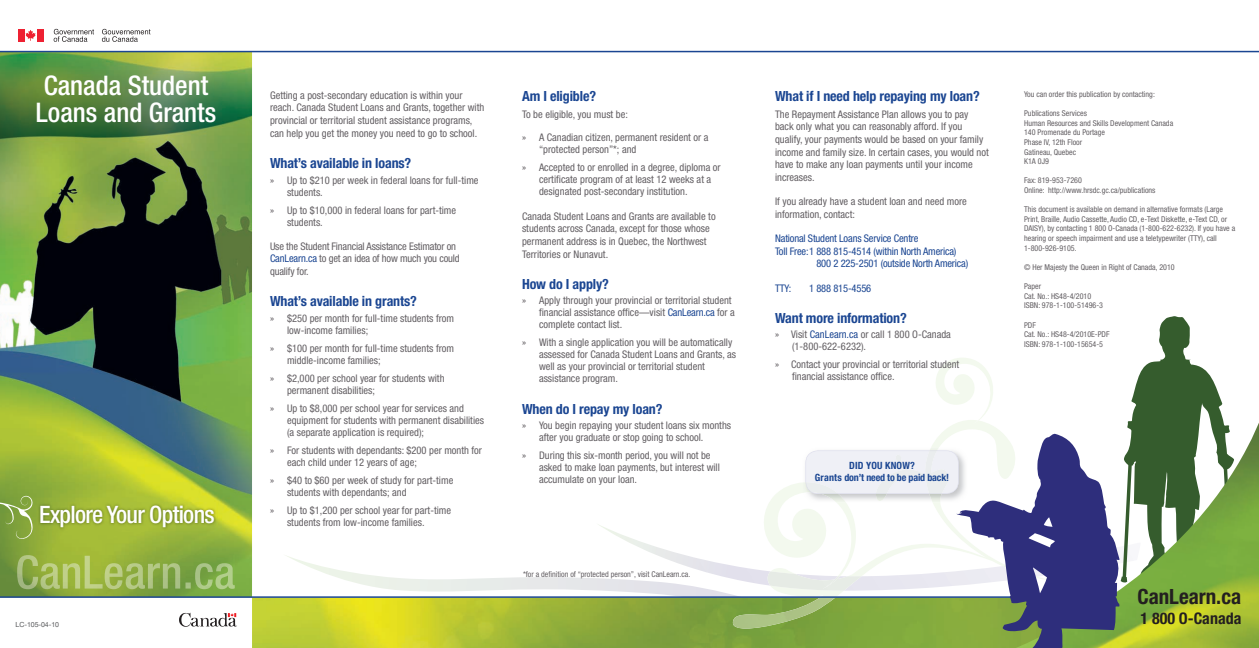
<style>
.page{position:relative;width:1259px;height:648px;background:#fff}
.page>*{position:absolute;margin:0;border:0;box-sizing:border-box;transform-origin:0 0}
.t1{font:500 condensed 27px/27px "Helvetica Neue";color:#fff}
.t2{font:500 condensed 24px "Helvetica Neue";letter-spacing:-.03em;color:#fff}
.t3{font:700 condensed 21px "Helvetica Neue";color:#231f20}
.t4{font:700 condensed 16px "Helvetica Neue";color:#231f20}
.t5{font:700 condensed 14px "Helvetica Neue";letter-spacing:-.01em;color:#1b4692}
.t6{font:condensed 10.5px/12px "Helvetica Neue";color:#635f63}
.t7{font:condensed 10.5px "Helvetica Neue";letter-spacing:-.015em;color:#1b4692}
.t8{font:700 condensed 10px/12px "Helvetica Neue";letter-spacing:-.015em;color:#1b4692;text-align:center}
.t9{font:condensed 8px/9.6px "Helvetica Neue";color:#635f63}
.t10{font:7px "Helvetica Neue";letter-spacing:-.01em;color:#57585a}
.s1{color:#1b4692}
</style>
<div class="page">
<img style="left:0;top:52px;width:252px;height:544px">
<img style="left:598px;top:524px;width:169px;height:61px">
<svg style="left:287px;top:554px;width:456px;height:42px"></svg>
<img style="left:252px;top:597px;width:704px;height:50px">
<svg style="left:776px;top:424px;width:191px;height:172px"></svg>
<img style="left:767px;top:576px;width:189px;height:14px">
<img style="left:732px;top:597px;width:104px;height:31px">
<svg style="left:936px;top:358px;width:56px;height:66px"></svg>
<img style="left:821px;top:576px;width:19px;height:13px">
<svg style="left:0;top:495px;width:33px;height:45px"></svg>
<hr style="left:0;top:51px;width:1259px;height:1px;background:#1b4692">
<hr style="left:0;top:596px;width:1259px;height:1px;background:#1b4692">
<svg style="left:1136px;top:316px;width:78px;height:67px"></svg>
<img style="left:967px;top:383px;width:292px;height:264px">
<svg style="left:956px;top:433px;width:164px;height:214px"></svg>
<img style="left:17px;top:555px;width:218px;height:34px">
<svg style="left:179px;top:612px;width:58px;height:14px"></svg>
<svg style="left:54px;top:29px;width:40px;height:13px"></svg>
<svg style="left:102px;top:29px;width:49px;height:13px"></svg>
<div style="left:18px;top:29px;width:6px;height:13px;background:#ee2132"></div>
<svg style="left:26px;top:30px;width:9px;height:11px"></svg>
<div style="left:37px;top:29px;width:6px;height:13px;background:#ee2132"></div>
<img style="left:803px;top:447px;width:164px;height:55px">
<img style="left:876px;top:447px;width:66px;height:3px">
<svg style="left:761px;top:450px;width:198px;height:126px"></svg>
<img style="left:38px;top:502px;width:179px;height:28px">
<h1 class="t1" style="left:36px;top:74px;width:182px">Canada Student<br>Loans and Grants</h1>
<h2 class="t2" style="left:39px;top:505px;width:177px">Explore Your Options</h2>
<p class="t10" style="left:16px;top:620px;width:45px">LC-105-04-10</p>
<p class="t6" style="left:270px;top:90px;width:216px;line-height:12.6px">Getting a post-secondary education is within your reach. Canada Student Loans and Grants, together with provincial or territorial student assistance programs, can help you get the money you need to go to school.</p>
<h3 class="t5" style="left:270px;top:158px;width:143px">What’s available in loans?</h3>
<p class="t6" style="left:287px;top:175px;width:193px;text-indent:-17px">» Up to $210 per week in federal loans for full-time students.</p>
<p class="t6" style="left:287px;top:205px;width:171px;text-indent:-17px">» Up to $10,000 in federal loans for part-time students.</p>
<p class="t6" style="left:270px;top:241px;width:191px;line-height:12.6px">Use the Student Financial Assistance Estimator on<br><span class="s1">CanLearn.ca</span> to get an idea of how much you could qualify for.</p>
<h3 class="t5" style="left:270px;top:296px;width:148px">What’s available in grants?</h3>
<p class="t6" style="left:287px;top:313px;width:169px;text-indent:-17px">» $250 per month for full-time students from low-income families;</p>
<p class="t6" style="left:287px;top:343px;width:169px;text-indent:-17px">» $100 per month for full-time students from middle-income families;</p>
<p class="t6" style="left:287px;top:373px;width:159px;text-indent:-17px">» $2,000 per school year for students with permanent disabilities;</p>
<p class="t6" style="left:287px;top:403px;width:199px;text-indent:-17px">» Up to $8,000 per school year for services and equipment for students with permanent disabilities (a separate application is required);</p>
<p class="t6" style="left:287px;top:445px;width:197px;text-indent:-17px">» For students with dependants: $200 per month for each child under 12 years of age;</p>
<p class="t6" style="left:287px;top:475px;width:168px;text-indent:-17px">» $40 to $60 per week of study for part-time students with dependants; and</p>
<p class="t6" style="left:287px;top:504px;width:166px;text-indent:-17px">» Up to $1,200 per school year for part-time students from low-income families.</p>
<h3 class="t5" style="left:522px;top:91px;width:76px">Am I eligible?</h3>
<p class="t6" style="left:522px;top:109px;width:107px">To be eligible, you must be:</p>
<p class="t6" style="left:539px;top:132px;width:171px;text-indent:-17px">» A Canadian citizen, permanent resident or a “protected person”*; and</p>
<p class="t6" style="left:539px;top:162px;width:183px;text-indent:-17px">» Accepted to or enrolled in a degree, diploma or certificate program of at least 12 weeks at a designated post-secondary institution.</p>
<p class="t6" style="left:522px;top:210px;width:195px;line-height:12.6px">Canada Student Loans and Grants are available to students across Canada, except for those whose permanent address is in Quebec, the Northwest Territories or Nunavut.</p>
<h3 class="t5" style="left:522px;top:279px;width:88px">How do I apply?</h3>
<p class="t6" style="left:539px;top:295px;width:197px;text-indent:-17px">» Apply through your provincial or territorial student financial assistance office—visit <span class="s1">CanLearn.ca</span> for a complete contact list.</p>
<p class="t6" style="left:539px;top:337px;width:198px;text-indent:-17px">» With a single application you will be automatically assessed for Canada Student Loans and Grants, as well as your provincial or territorial student assistance program.</p>
<h3 class="t5" style="left:522px;top:403px;width:142px">When do I repay my loan?</h3>
<p class="t6" style="left:539px;top:420px;width:194px;text-indent:-17px">» You begin repaying your student loans six months after you graduate or stop going to school.</p>
<p class="t6" style="left:539px;top:450px;width:182px;text-indent:-17px">» During this six-month period, you will not be asked to make loan payments, but interest will accumulate on your loan.</p>
<p class="t9" style="left:523px;top:570px;width:169px">* for a definition of “protected person”, visit CanLearn.ca.</p>
<h3 class="t5" style="left:775px;top:91px;width:206px">What if I need help repaying my loan?</h3>
<p class="t6" style="left:775px;top:108px;width:215px;line-height:12.6px">The Repayment Assistance Plan allows you to pay back only what you can reasonably afford. If you qualify, your payments would be based on your family income and family size. In certain cases, you would not have to make any loan payments until your income increases.</p>
<p class="t6" style="left:775px;top:196px;width:193px;line-height:12.6px">If you already have a student loan and need more information, contact:</p>
<p class="t7" style="left:775px;top:234px;width:145px">National Student Loans Service Centre</p>
<p class="t7" style="left:775px;top:247px;width:183px">Toll Free: 1 888 815-4514 (within North America)</p>
<p class="t7" style="left:816px;top:259px;width:153px">800 2 225-2501 (outside North America)</p>
<p class="t7" style="left:775px;top:284px;width:18px">TTY:</p>
<p class="t7" style="left:809px;top:284px;width:64px">1 888 815-4556</p>
<h3 class="t5" style="left:775px;top:312px;width:133px">Want more information?</h3>
<p class="t6" style="left:792px;top:329px;width:160px;text-indent:-17px">» Visit <span class="s1">CanLearn.ca</span> or call 1 800 O-Canada (1-800-622-6232).</p>
<p class="t6" style="left:792px;top:359px;width:169px;text-indent:-17px">» Contact your provincial or territorial student financial assistance office.</p>
<p class="t8" style="left:815px;top:460px;width:136px">DID YOU KNOW?<br>Grants don’t need to be paid back!</p>
<p class="t9" style="left:1024px;top:90px;width:132px">You can order this publication by contacting:</p>
<p class="t9" style="left:1024px;top:109px;width:151px">Publications Services<br>Human Resources and Skills Development Canada<br>140 Promenade du Portage<br>Phase IV, 12th Floor<br>Gatineau, Quebec<br>K1A 0J9</p>
<p class="t9" style="left:1024px;top:176px;width:133px">Fax: 819-953-7260<br>Online: http://www.hrsdc.gc.ca/publications</p>
<p class="t9" style="left:1024px;top:205px;width:213px">This document is available on demand in alternative formats (Large Print, Braille, Audio Cassette, Audio CD, e-Text Diskette, e-Text CD, or DAISY), by contacting 1 800 O-Canada (1-800-622-6232). If you have a hearing or speech impairment and use a teletypewriter (TTY), call 1-800-926-9105.</p>
<p class="t9" style="left:1024px;top:263px;width:152px">© Her Majesty the Queen in Right of Canada, 2010</p>
<p class="t9" style="left:1024px;top:282px;width:80px">Paper<br>Cat. No.: HS48-4/2010<br>ISBN: 978-1-100-51496-3</p>
<p class="t9" style="left:1024px;top:320px;width:87px">PDF<br>Cat. No.: HS48-4/2010E-PDF<br>ISBN: 978-1-100-15654-5</p>
<h3 class="t3" style="left:1137px;top:589px;width:105px">CanLearn.ca</h3>
<h3 class="t4" style="left:1140px;top:612px;width:102px">1 800 O-Canada</h3>
</div>
